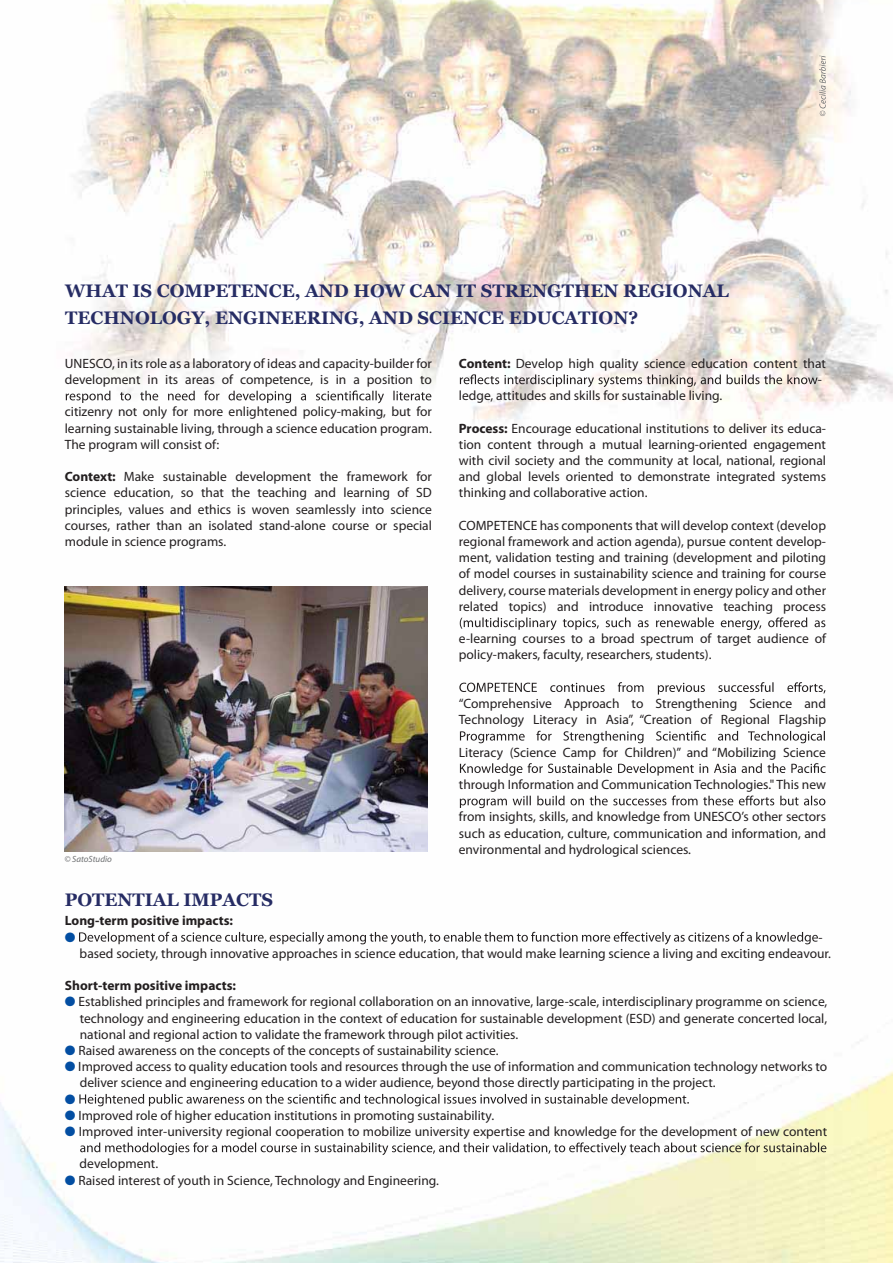
<style>
.page{position:relative;width:893px;height:1263px;background:#fff}
.page>*{position:absolute;margin:0;border:0;box-sizing:border-box;transform-origin:0 0}
.t1{font:700 18px/27px "Georgia";color:#262c64}
.t2{font:13.5px/16.2px "Myriad Pro";color:#231f20}
.t3{font:700 13.5px "Myriad Pro";color:#231f20}
.t4{font:italic 9px "Myriad Pro";color:#6d6f71}
.s1{font-weight:700}
</style>
<div class="page">
<img style="left:0;top:0;width:893px;height:1263px">
<svg style="left:80px;top:1142px;width:746px;height:13px"></svg>
<svg style="left:66px;top:391px;width:365px;height:12px"></svg>
<svg style="left:460px;top:374px;width:357px;height:13px"></svg>
<svg style="left:460px;top:617px;width:365px;height:13px"></svg>
<svg style="left:459px;top:682px;width:366px;height:13px"></svg>
<svg style="left:460px;top:731px;width:365px;height:12px"></svg>
<svg style="left:460px;top:763px;width:365px;height:13px"></svg>
<svg style="left:460px;top:796px;width:365px;height:12px"></svg>
<img style="left:64px;top:587px;width:364px;height:265px">
<svg style="left:819px;top:55px;width:7px;height:61px"></svg>
<svg style="left:65px;top:932px;width:753px;height:13px"></svg>
<svg style="left:65px;top:997px;width:10px;height:10px"></svg>
<svg style="left:65px;top:1045px;width:10px;height:10px"></svg>
<svg style="left:65px;top:1061px;width:10px;height:10px"></svg>
<svg style="left:65px;top:1094px;width:624px;height:26px"></svg>
<svg style="left:65px;top:1126px;width:10px;height:10px"></svg>
<svg style="left:65px;top:1175px;width:10px;height:10px"></svg>
<h1 class="t1" style="left:65px;top:278px;width:665px">WHAT IS COMPETENCE, AND HOW CAN IT STRENGTHEN REGIONAL<br>TECHNOLOGY, ENGINEERING, AND SCIENCE EDUCATION?</h1>
<p class="t2" style="left:65px;top:356px;width:369px">UNESCO, in its role as a laboratory of ideas and capacity-builder for development in its areas of competence, is in a position to</p>
<p class="t2" style="left:65px;top:405px;width:369px;text-align:justify">citizenry not only for more enlightened policy-making, but for learning sustainable living, through a science education program.<br>The program will consist of:</p>
<p class="t2" style="left:65px;top:470px;width:369px;text-align:justify"><span class="s1">Context:</span> Make sustainable development the framework for science education, so that the teaching and learning of SD principles, values and ethics is woven seamlessly into science courses, rather than an isolated stand-alone course or special module in science programs.</p>
<p class="t4" style="left:64px;top:855px;width:49px">© SatoStudio</p>
<p class="t2" style="left:459px;top:356px;width:369px"><span class="s1">Content:</span> Develop high quality science education content that</p>
<p class="t2" style="left:818px;top:372px;width:6px">-</p>
<p class="t2" style="left:459px;top:389px;width:265px">ledge, attitudes and skills for sustainable living.</p>
<p class="t2" style="left:459px;top:421px;width:369px;text-align:justify"><span class="s1">Process:</span> Encourage educational institutions to deliver its educa&shy;tion content through a mutual learning-oriented engagement with civil society and the community at local, national, regional and global levels oriented to demonstrate integrated systems thinking and collaborative action.</p>
<p class="t2" style="left:459px;top:518px;width:369px;text-align:justify">COMPETENCE has components that will develop context (develop regional framework and action agenda), pursue content develop&shy;ment, validation testing and training (development and piloting of model courses in sustainability science and training for course delivery, course materials development in energy policy and other related topics) and introduce innovative teaching process</p>
<p class="t2" style="left:459px;top:632px;width:369px">e-learning courses to a broad spectrum of target audience of policy-makers, faculty, researchers, students).</p>
<p class="t2" style="left:459px;top:696px;width:369px">“Comprehensive Approach to Strengthening Science and<br>Technology Literacy in Asia”, “Creation of Regional Flagship</p>
<p class="t2" style="left:459px;top:745px;width:369px">Literacy (Science Camp for Children)” and “Mobilizing Science</p>
<p class="t2" style="left:459px;top:777px;width:369px">through Information and Communication Technologies." This new</p>
<p class="t2" style="left:459px;top:810px;width:369px;text-align:justify">from insights, skills, and knowledge from UNESCO’s other sectors such as education, culture, communication and information, and environmental and hydrological sciences.</p>
<h1 class="t1" style="left:65px;top:888px;width:210px">POTENTIAL IMPACTS</h1>
<p class="t3" style="left:65px;top:913px;width:170px">Long-term positive impacts:</p>
<p class="t2" style="left:80px;top:930px;width:753px;text-indent:739px">- based society, through innovative approaches in science education, that would make learning science a living and exciting endeavour.</p>
<p class="t3" style="left:65px;top:978px;width:173px">Short-term positive impacts:</p>
<p class="t2" style="left:78px;top:995px;width:750px">Established principles and framework for regional collaboration on an innovative, large-scale, interdisciplinary programme on science, technology and engineering education in the context of education for sustainable development (ESD) and generate concerted local, national and regional action to validate the framework through pilot activities.<br>Raised awareness on the concepts of the concepts of sustainability science.<br>Improved access to quality education tools and resources through the use of information and communication technology networks to deliver science and engineering education to a wider audience, beyond those directly participating in the project.</p>
<p class="t2" style="left:78px;top:1108px;width:750px">Improved role of higher education institutions in promoting sustainability.<br>Improved inter-university regional cooperation to mobilize university expertise and knowledge for the development of new content</p>
<p class="t2" style="left:78px;top:1157px;width:362px">development.<br>Raised interest of youth in Science, Technology and Engineering.</p>
</div>
